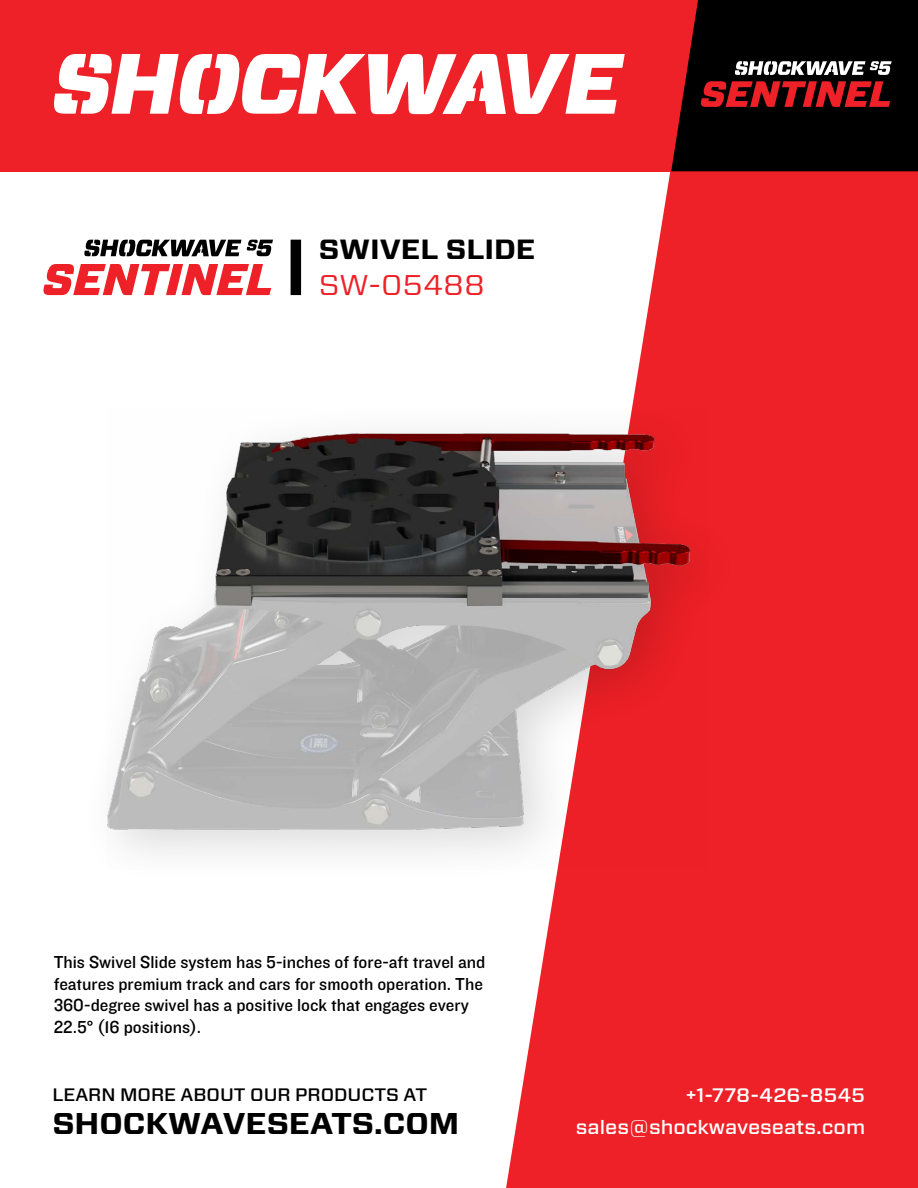
<style>
.page{position:relative;width:918px;height:1188px;background:#fff}
.page>*{position:absolute;margin:0;border:0;box-sizing:border-box;transform-origin:0 0}
.t1{font:700 30px "Forza";color:#000;scale:1.09 1}
.t2{font:28.5px "Forza";color:#ed2127;scale:1.09 1}
.t3{font:700 27.75px "Forza";color:#000;scale:1.09 1}
.t4{font:500 19.5px/31.5px "Forza";color:#fff;text-align:right;scale:1.09 1}
.t5{font:18px/21.6px "Knockout HTF31 Junior Middlewt";color:#000}
.t6{font:500 18px "Forza";color:#000;scale:1.09 1}
</style>
<div class="page">
<svg style="left:506px;top:171px;width:412px;height:1017px;background:#ef3e44"></svg>
<div style="left:291px;top:240px;width:10px;height:55px;background:#000"></div>
<div style="left:78px;top:402px;width:666px;height:483px;background:#000;opacity:.15"></div>
<img style="left:106px;top:407px;width:602px;height:462px">
<svg style="left:43px;top:264px;width:228px;height:31px"></svg>
<svg style="left:247px;top:240px;width:26px;height:16px"></svg>
<svg style="left:84px;top:240px;width:157px;height:16px"></svg>
<div style="left:0;top:0;width:918px;height:171px;background:#ed2127"></div>
<svg style="left:54px;top:54px;width:571px;height:60px"></svg>
<svg style="left:671px;top:0;width:247px;height:171px;background:#250b0c"></svg>
<h3 class="t3" style="left:319px;top:231px;width:200px">SWIVEL SLIDE</h3>
<h2 class="t2" style="left:319px;top:266px;width:154px">SW-05488</h2>
<p class="t5" style="left:54px;top:952px;width:433px">This Swivel Slide system has 5-inches of fore-aft travel and features premium track and cars for smooth operation. The 360-degree swivel has a positive lock that engages every 22.5° (16 positions).</p>
<p class="t6" style="left:52px;top:1083px;width:345px">LEARN MORE ABOUT OUR PRODUCTS AT</p>
<h1 class="t1" style="left:52px;top:1103px;width:375px">SHOCKWAVESEATS.COM</h1>
<p class="t4" style="left:576px;top:1080px;width:267px">+1-778-426-8545 sales@shockwaveseats.com</p>
</div>
